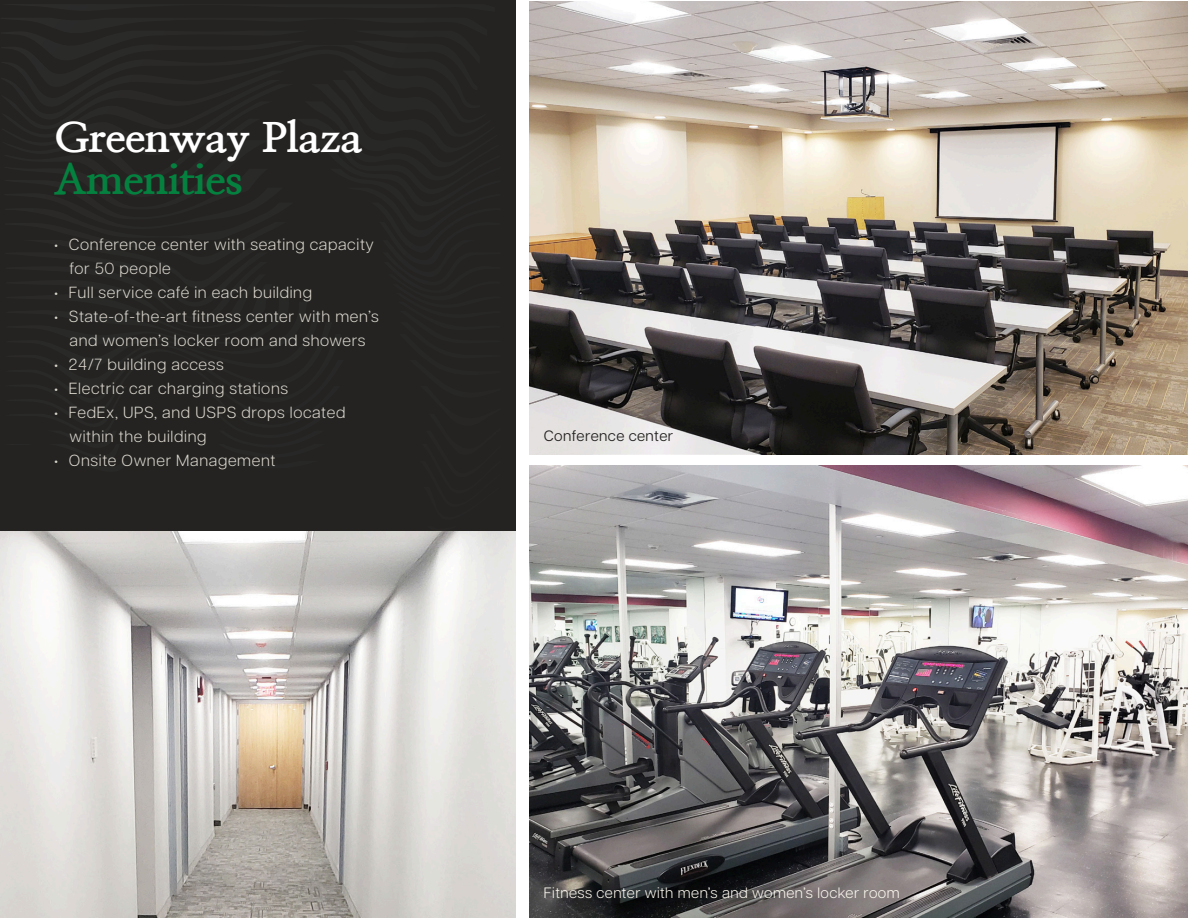
<style>
.page{position:relative;width:1188px;height:918px;background:#fff}
.page>*{position:absolute;margin:0;border:0;box-sizing:border-box;transform-origin:0 0}
.t1{font:800 40.95px "Nanum Myeongjo";letter-spacing:-.01em;color:#fff;scale:1.1 1}
.t2{font:800 40.95px "Nanum Myeongjo";letter-spacing:-.01em;color:#05813f;scale:1.1 1}
.t3{font:300 16.2px/24px "Articulat CF";letter-spacing:.04em;color:#dad6cd}
.t4{font:300 15px "Articulat CF";letter-spacing:.03em;color:#fffbf2}
.t5{font:15px "Articulat CF";letter-spacing:.03em;color:#242321}
</style>
<div class="page">
<div style="left:0;top:0;width:515px;height:531px;background:#242321"></div>
<img style="left:0;top:531px;width:515px;height:387px">
<img style="left:530px;top:1px;width:658px;height:453px">
<img style="left:530px;top:465px;width:658px;height:453px">
<p class="t1" style="left:54px;top:113px;width:282px">Greenway Plaza</p>
<p class="t2" style="left:54px;top:155px;width:173px">Amenities</p>
<p class="t3" style="left:69px;top:231px;width:306px;text-indent:-15px">• Conference center with seating capacity for 50 people</p>
<p class="t3" style="left:54px;top:279px;width:260px">• Full service café in each building</p>
<p class="t3" style="left:54px;top:303px;width:326px;text-align:center">• State-of-the-art fitness center with men’s and women’s locker room and showers</p>
<p class="t3" style="left:54px;top:351px;width:171px">• 24/7 building access</p>
<p class="t3" style="left:54px;top:375px;width:236px">• Electric car charging stations</p>
<p class="t3" style="left:69px;top:399px;width:278px;text-indent:-15px">• FedEx, UPS, and USPS drops located within the building</p>
<p class="t3" style="left:54px;top:447px;width:223px">• Onsite Owner Management</p>
<p class="t5" style="left:544px;top:425px;width:131px">Conference center</p>
<p class="t4" style="left:544px;top:882px;width:357px">Fitness center with men’s and women’s locker room</p>
</div>
